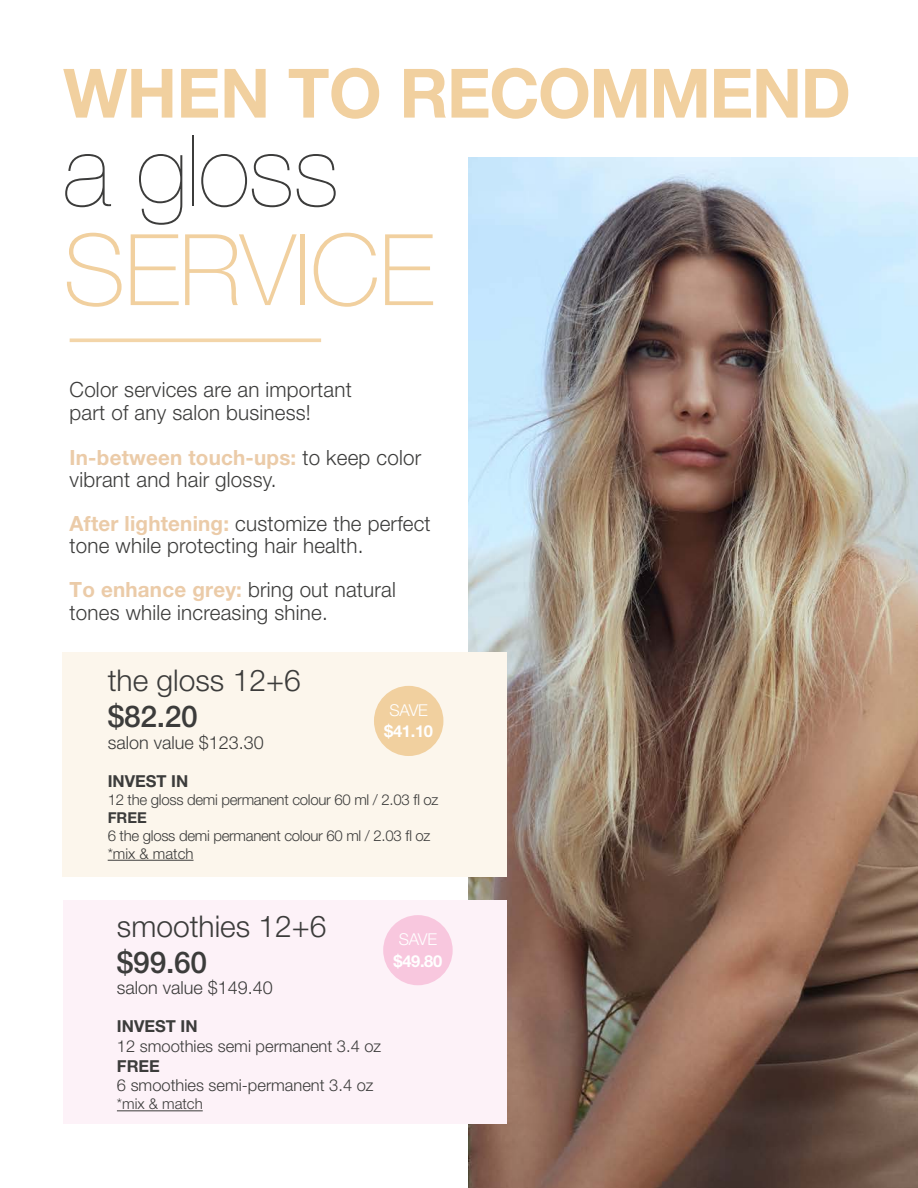
<style>
.page{position:relative;width:918px;height:1188px;background:#fff}
.page>*{position:absolute;margin:0;border:0;box-sizing:border-box;transform-origin:0 0}
.t1{font:100 99px "Helvetica Neue LT Pro";letter-spacing:-.01em;color:#f1d09f}
.t2{font:200 99px "Helvetica Neue LT Pro";letter-spacing:-.01em;color:#3c3c3b}
.t3{font:700 68.1px "Helvetica Neue LT Pro";letter-spacing:-.025em;color:#f1d09f}
.t4{font:300 30px "Helvetica Neue LT Pro";color:#3c3c3b}
.t5{font:500 30px "Helvetica Neue LT Pro";letter-spacing:-.01em;color:#3c3c3b}
.t6{font:300 21px/22.5px "Helvetica Neue LT Pro";letter-spacing:.01em;color:#3c3c3b}
.t7{font:300 18px "Helvetica Neue LT Pro";color:#3c3c3b}
.t8{font:300 16.5px "Helvetica Neue LT Pro";color:#3c3c3b}
.t9{font:700 16.5px "Helvetica Neue LT Pro";color:#3c3c3b}
.t10{font:700 16.5px "Helvetica Neue LT Pro";letter-spacing:-.02em;color:#fff}
.t11{font:300 16.35px "Helvetica Neue LT Pro";letter-spacing:-.02em;color:#fff}
.t12{font:300 15px/18px "Helvetica Neue LT Pro";letter-spacing:-.02em;color:#3c3c3b}
.t13{font:300 15px "Helvetica Neue LT Pro";color:#3c3c3b}
.t14{font:700 15px "Helvetica Neue LT Pro";color:#3c3c3b}
.s1{font-weight:700;color:#ebcba8}
</style>
<div class="page">
<svg style="left:70px;top:338px;width:251px;height:4px"></svg>
<img style="left:468px;top:158px;width:450px;height:1030px">
<div style="left:63px;top:900px;width:444px;height:224px;background:#fdf2f8"></div>
<hr style="left:117px;top:1110px;width:86px;height:1px;background:#3c3c3b">
<div style="left:383px;top:915px;width:70px;height:70px;background:#f8c7de;border-radius:50%"></div>
<div style="left:62px;top:652px;width:445px;height:225px;background:#fcf6ec"></div>
<hr style="left:108px;top:860px;width:86px;height:1px;background:#3c3c3b">
<div style="left:374px;top:686px;width:69px;height:70px;background:#f1d09f;border-radius:50%"></div>
<h2 class="t3" style="left:63px;top:51px;width:789px">WHEN TO RECOMMEND</h2>
<h1 class="t2" style="left:63px;top:114px;width:278px">a gloss</h1>
<h1 class="t1" style="left:63px;top:213px;width:373px">SERVICE</h1>
<p class="t6" style="left:70px;top:378px;width:284px">Color services are an important part of any salon business!</p>
<p class="t6" style="left:70px;top:446px;width:353px"><span class="s1">In-between touch-ups:</span> to keep color vibrant and hair glossy.</p>
<p class="t6" style="left:70px;top:512px;width:363px"><span class="s1">After lightening:</span> customize the perfect tone while protecting hair health.</p>
<p class="t6" style="left:70px;top:578px;width:328px"><span class="s1">To enhance grey:</span> bring out natural tones while increasing shine.</p>
<h3 class="t4" style="left:108px;top:662px;width:195px">the gloss 12+6</h3>
<h3 class="t5" style="left:108px;top:699px;width:92px">$82.20</h3>
<p class="t7" style="left:108px;top:732px;width:158px">salon value $123.30</p>
<p class="t9" style="left:108px;top:771px;width:82px">INVEST IN</p>
<p class="t12" style="left:108px;top:790px;width:332px">12 the gloss demi permanent colour 60 ml / 2.03 fl oz</p>
<p class="t14" style="left:108px;top:808px;width:41px">FREE</p>
<p class="t12" style="left:108px;top:826px;width:324px">6 the gloss demi permanent colour 60 ml / 2.03 fl oz *mix &amp; match</p>
<p class="t11" style="left:390px;top:700px;width:40px">SAVE</p>
<p class="t10" style="left:384px;top:721px;width:50px">$41.10</p>
<h3 class="t4" style="left:117px;top:908px;width:211px">smoothies 12+6</h3>
<h3 class="t5" style="left:117px;top:944px;width:92px">$99.60</h3>
<p class="t7" style="left:117px;top:977px;width:158px">salon value $149.40</p>
<p class="t9" style="left:117px;top:1016px;width:82px">INVEST IN</p>
<p class="t8" style="left:117px;top:1036px;width:266px">12 smoothies semi permanent 3.4 oz</p>
<p class="t9" style="left:117px;top:1055px;width:45px">FREE</p>
<p class="t8" style="left:117px;top:1075px;width:258px">6 smoothies semi-permanent 3.4 oz</p>
<p class="t13" style="left:117px;top:1095px;width:87px">*mix &amp; match</p>
<p class="t11" style="left:399px;top:930px;width:40px">SAVE</p>
<p class="t10" style="left:394px;top:951px;width:50px">$49.80</p>
</div>
